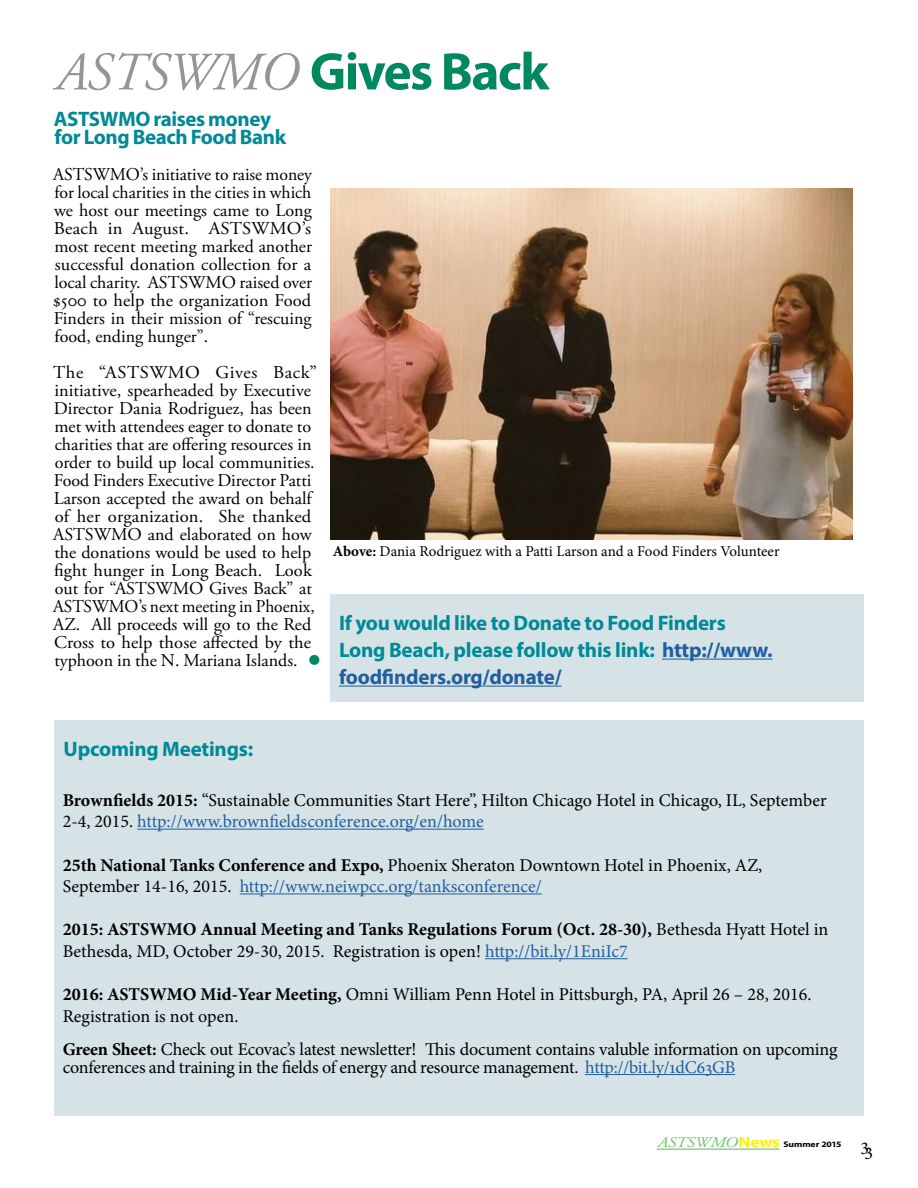
<style>
.page{position:relative;width:918px;height:1188px;background:#fff}
.page>*{position:absolute;margin:0;border:0;box-sizing:border-box;transform-origin:0 0}
.t1{font:700 53.25px "Myriad Pro";letter-spacing:-.03em;color:#00895f}
.t2{font:36px "Adobe Garamond Pro";color:#00895f}
.t3{font:700 21px/27px "Myriad Pro";letter-spacing:-.01em;color:#008996}
.t4{font:18px/18px "Adobe Garamond Pro";color:#000;text-align:justify}
.t5{font:18px/21.6px "Minion Pro";letter-spacing:-.005em;color:#000}
.t6{font:15px "Minion Pro";color:#000}
.t7{font:700 8.25px "Myriad Pro";letter-spacing:-.01em;color:#000;scale:1.18 1}
.s1{font-family:"Adobe Garamond Pro";font-weight:400;font-style:italic;font-size:54px;color:#939598}
.s2{font-weight:700}
.s3{color:#215e9e}
.s4{font-family:"Adobe Garamond Pro";font-weight:400;font-style:italic;font-size:14.85px;color:#6ec069}
.s5{font-size:14.85px;color:#fff200}
.s6{font-family:"Minion Pro";font-weight:400;font-size:18px}
</style>
<div class="page">
<hr style="left:657px;top:1149px;width:123px;height:1px;background:#6ec069">
<img style="left:331px;top:189px;width:521px;height:351px">
<div style="left:54px;top:720px;width:810px;height:396px;background:#d5e3e7"></div>
<hr style="left:137px;top:829px;width:347px;height:1px;background:#215e9e">
<hr style="left:240px;top:893px;width:302px;height:1px;background:#215e9e">
<hr style="left:485px;top:958px;width:143px;height:1px;background:#215e9e">
<hr style="left:585px;top:1074px;width:150px;height:1px;background:#215e9e">
<div style="left:331px;top:594px;width:533px;height:108px;background:#d5e3e7"></div>
<hr style="left:662px;top:659px;width:110px;height:1px;background:#215e9e">
<hr style="left:339px;top:686px;width:223px;height:1px;background:#215e9e">
<h1 class="t1" style="left:56px;top:37px;width:495px"><span class="s1">ASTSWMO</span> Gives Back</h1>
<p class="t3" style="left:54px;top:109px;width:234px;line-height:18px">ASTSWMO raises money for Long Beach Food Bank</p>
<p class="t4" style="left:53px;top:166px;width:261px">ASTSWMO’s initiative to raise money for local charities in the cities in which we host our meetings came to Long Beach in August. ASTSWMO’s most recent meeting marked another successful donation collection for a local charity. ASTSWMO raised over $500 to help the organization Food Finders in their mission of “rescuing food, ending hunger”.</p>
<p class="t4" style="left:53px;top:364px;width:266px;text-align:left">The “ASTSWMO Gives Back” initiative, spearheaded by Executive Director Dania Rodriguez, has been met with attendees eager to donate to charities that are offering resources in order to build up local communities.<br>Food Finders Executive Director Patti Larson accepted the award on behalf of her organization. She thanked ASTSWMO and elaborated on how the donations would be used to help fight hunger in Long Beach. Look out for “ASTSWMO Gives Back” at ASTSWMO’s next meeting in Phoenix, AZ. All proceeds will go to the Red Cross to help those affected by the typhoon in the N. Mariana Islands.</p>
<p class="t6" style="left:333px;top:541px;width:448px"><span class="s2">Above:</span> Dania Rodriguez with a Patti Larson and a Food Finders Volunteer</p>
<p class="t3" style="left:339px;top:609px;width:435px">If you would like to Donate to Food Finders<br>Long Beach, please follow this link: <span class="s3">http://www. foodfinders.org/donate/</span></p>
<h2 class="t2" style="left:307px;top:639px;width:15px">•</h2>
<p class="t3" style="left:64px;top:735px;width:191px">Upcoming Meetings:</p>
<p class="t5" style="left:63px;top:789px;width:766px"><span class="s2">Brownfields 2015:</span> “Sustainable Communities Start Here”, Hilton Chicago Hotel in Chicago, IL, September<br>2-4, 2015. <span class="s3">http://www.brownfieldsconference.org/en/home</span></p>
<p class="t5" style="left:63px;top:854px;width:701px"><span class="s2">25th National Tanks Conference and Expo,</span> Phoenix Sheraton Downtown Hotel in Phoenix, AZ,<br>September 14-16, 2015. <span class="s3">http://www.neiwpcc.org/tanksconference/</span></p>
<p class="t5" style="left:63px;top:919px;width:767px"><span class="s2">2015: ASTSWMO Annual Meeting and Tanks Regulations Forum (Oct. 28-30),</span> Bethesda Hyatt Hotel in<br>Bethesda, MD, October 29-30, 2015. Registration is open! <span class="s3">http://bit.ly/1EniIc7</span></p>
<p class="t5" style="left:63px;top:984px;width:750px"><span class="s2">2016: ASTSWMO Mid-Year Meeting,</span> Omni William Penn Hotel in Pittsburgh, PA, April 26 – 28, 2016.<br>Registration is not open.</p>
<p class="t5" style="left:63px;top:1040px;width:776px;line-height:18px"><span class="s2">Green Sheet:</span> Check out Ecovac’s latest newsletter! This document contains valuble information on upcoming conferences and training in the fields of energy and resource management. <span class="s3">http://bit.ly/1dC63GB</span></p>
<p class="t7" style="left:658px;top:1139px;width:184px"><span class="s4">ASTSWMO</span><span class="s5">News</span> Summer 2015 <span class="s6">33</span></p>
</div>
